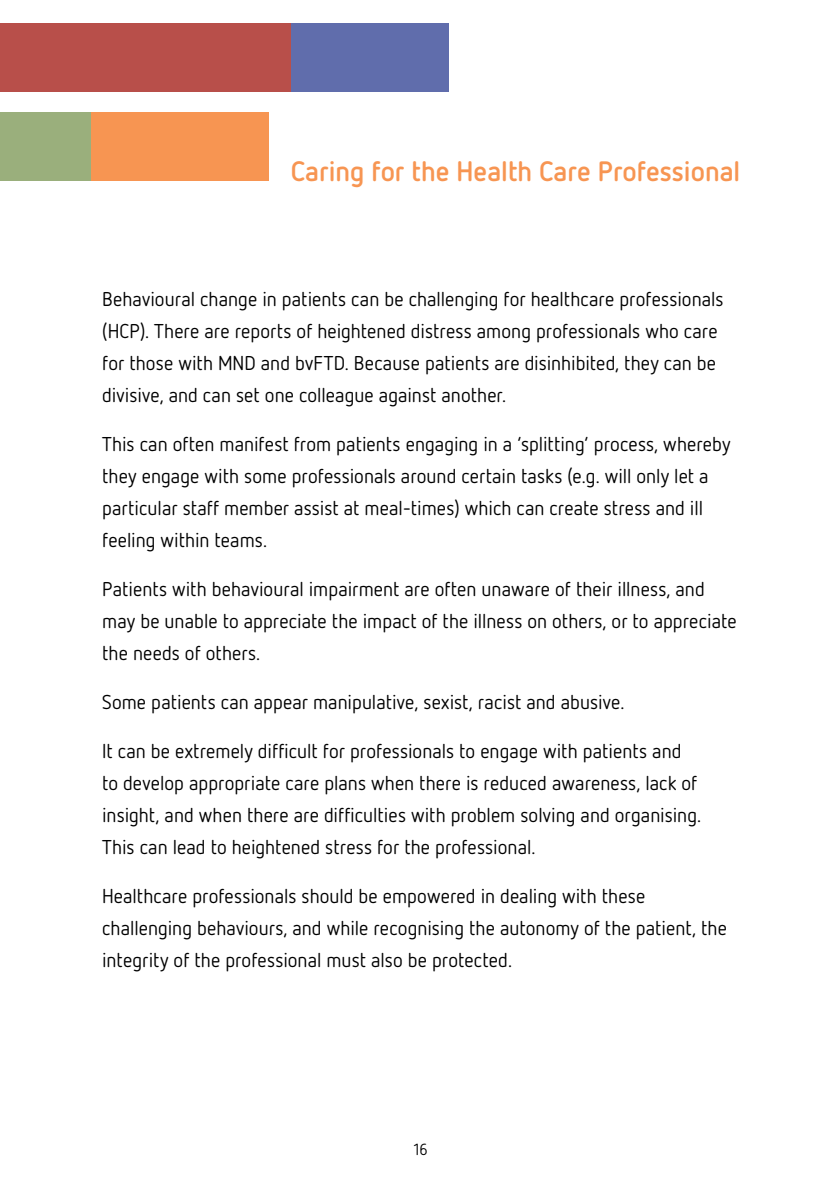
<style>
.page{position:relative;width:840px;height:1191px;background:#fff}
.page>*{position:absolute;margin:0;border:0;box-sizing:border-box;transform-origin:0 0}
.t1{font:700 28px "Netto OT";color:#f79552}
.t2{font:20px/32px "Netto OT";letter-spacing:.005em;color:#000}
.t3{font:16px "Netto OT";color:#000}
</style>
<div class="page">
<div style="left:0;top:24px;width:362px;height:68px;background:#b84f4a"></div>
<div style="left:291px;top:24px;width:157px;height:68px;background:#606dac"></div>
<div style="left:0;top:113px;width:268px;height:68px;background:#f79552"></div>
<div style="left:0;top:113px;width:91px;height:68px;background:#9aaf7c"></div>
<h1 class="t1" style="left:291px;top:156px;width:450px">Caring for the Health Care Professional</h1>
<p class="t2" style="left:102px;top:283px;width:622px">Behavioural change in patients can be challenging for healthcare professionals (HCP). There are reports of heightened distress among professionals who care for those with MND and bvFTD. Because patients are disinhibited, they can be divisive, and can set one colleague against another.</p>
<p class="t2" style="left:102px;top:428px;width:629px">This can often manifest from patients engaging in a ‘splitting’ process, whereby they engage with some professionals around certain tasks (e.g. will only let a particular staff member assist at meal-times) which can create stress and ill feeling within teams.</p>
<p class="t2" style="left:102px;top:573px;width:635px">Patients with behavioural impairment are often unaware of their illness, and may be unable to appreciate the impact of the illness on others, or to appreciate the needs of others.</p>
<p class="t2" style="left:102px;top:686px;width:523px">Some patients can appear manipulative, sexist, racist and abusive.</p>
<p class="t2" style="left:102px;top:735px;width:600px">It can be extremely difficult for professionals to engage with patients and to develop appropriate care plans when there is reduced awareness, lack of insight, and when there are difficulties with problem solving and organising.<br>This can lead to heightened stress for the professional.</p>
<p class="t2" style="left:102px;top:880px;width:626px">Healthcare professionals should be empowered in dealing with these challenging behaviours, and while recognising the autonomy of the patient, the integrity of the professional must also be protected.</p>
<p class="t3" style="left:413px;top:1141px;width:15px">16</p>
</div>
